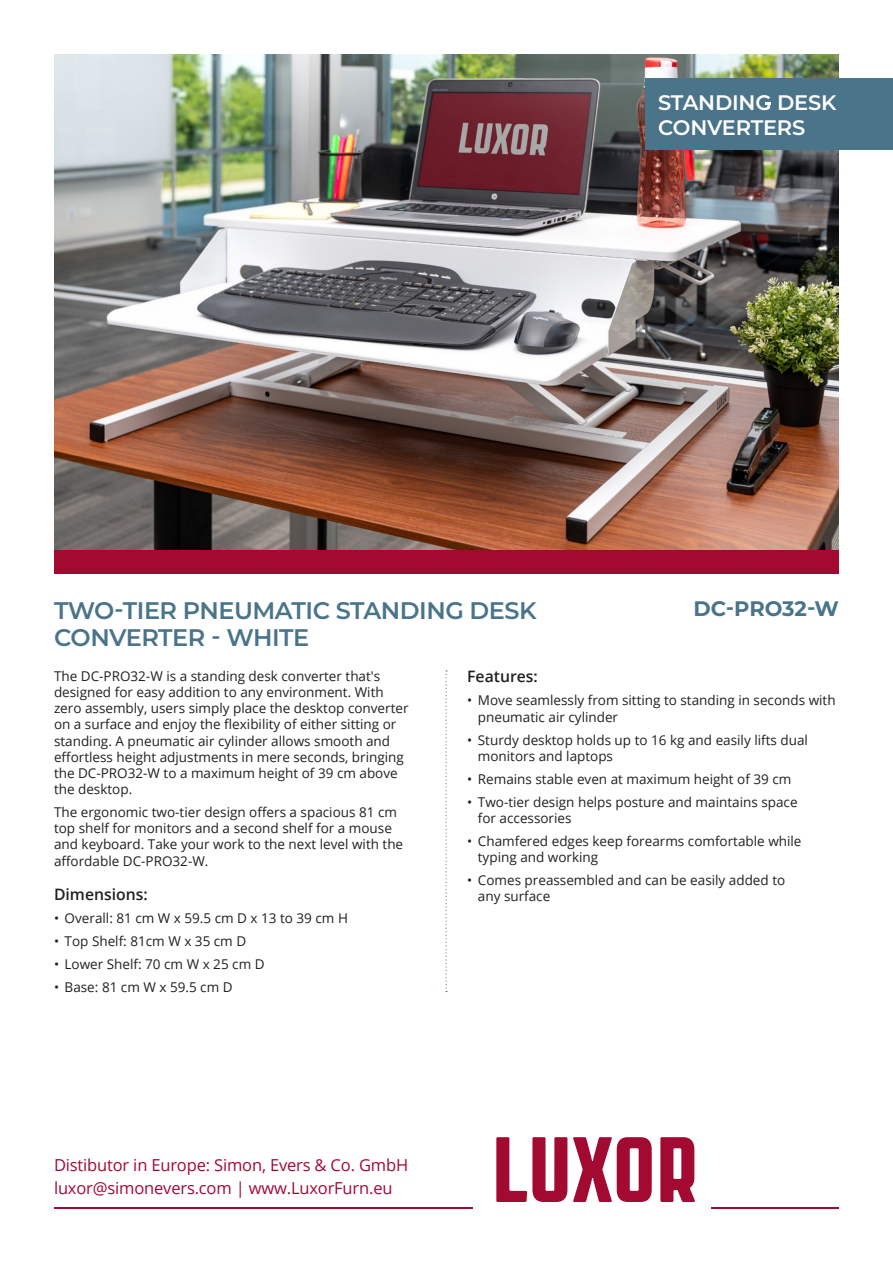
<style>
.page{position:relative;width:893px;height:1263px;background:#fff}
.page>*{position:absolute;margin:0;border:0;box-sizing:border-box;transform-origin:0 0}
.Cover_Headline_-_Col{font:600 24px "Montserrat";letter-spacing:-.02em;color:#49748a}
.Category_Bar_Headlin{font:600 21px/25.2px "Montserrat";letter-spacing:-.01em;color:#fff}
.Small_Headline_cover{font:700 21px "Montserrat";letter-spacing:-.005em;color:#49748a}
.Footer_Contact_info{font:16.5px "Open Sans";letter-spacing:-.01em;color:#a30a32}
.Headers_above_Bul{font:600 15.75px "Open Sans";color:#231f20}
.Description_Text{font:13.5px/16.2px "Open Sans";color:#231f20}
</style>
<div class="page">
<img style="left:54px;top:54px;width:785px;height:496px">
<div style="left:54px;top:550px;width:785px;height:23px;background:#a30a32"></div>
<svg style="left:446px;top:670px;width:1px;height:322px"></svg>
<svg style="left:496px;top:1137px;width:71px;height:65px"></svg>
<svg style="left:573px;top:1137px;width:79px;height:65px"></svg>
<svg style="left:660px;top:1137px;width:35px;height:65px;background:#b53a5a"></svg>
<hr style="left:54px;top:1208px;width:419px;height:1px;background:#a30a32">
<hr style="left:711px;top:1208px;width:128px;height:1px;background:#a30a32">
<div style="left:645px;top:79px;width:248px;height:71px;background:#49748a"></div>
<svg style="left:765px;top:102px;width:5px;height:3px"></svg>
<p class="Category_Bar_Headlin" style="left:658px;top:89px;width:180px">STANDING DESK<br>CONVERTERS</p>
<p class="Cover_Headline_-_Col" style="left:54px;top:593px;width:484px">TWO-TIER PNEUMATIC STANDING DESK</p>
<p class="Small_Headline_cover" style="left:693px;top:593px;width:147px">DC-PRO32-W</p>
<p class="Cover_Headline_-_Col" style="left:54px;top:620px;width:257px">CONVERTER - WHITE</p>
<p class="Description_Text" style="left:54px;top:667px;width:356px">The DC-PRO32-W is a standing desk converter that's designed for easy addition to any environment. With zero assembly, users simply place the desktop converter on a surface and enjoy the flexibility of either sitting or standing. A pneumatic air cylinder allows smooth and effortless height adjustments in mere seconds, bringing the DC-PRO32-W to a maximum height of 39 cm above the desktop.</p>
<p class="Description_Text" style="left:54px;top:804px;width:351px">The ergonomic two-tier design offers a spacious 81 cm top shelf for monitors and a second shelf for a mouse and keyboard. Take your work to the next level with the affordable DC-PRO32-W.</p>
<p class="Headers_above_Bul" style="left:467px;top:666px;width:72px">Features:</p>
<p class="Description_Text" style="left:478px;top:692px;width:359px;text-indent:-11px">• Move seamlessly from sitting to standing in seconds with pneumatic air cylinder</p>
<p class="Description_Text" style="left:478px;top:731px;width:332px;text-indent:-11px">• Sturdy desktop holds up to 16 kg and easily lifts dual monitors and laptops</p>
<p class="Description_Text" style="left:467px;top:770px;width:326px">• Remains stable even at maximum height of 39 cm</p>
<p class="Description_Text" style="left:478px;top:793px;width:321px;text-indent:-11px">• Two-tier design helps posture and maintains space for accessories</p>
<p class="Description_Text" style="left:478px;top:832px;width:325px;text-indent:-11px">• Chamfered edges keep forearms comfortable while typing and working</p>
<p class="Description_Text" style="left:467px;top:872px;width:319px">• Comes preassembled and can be easily added to</p>
<p class="Headers_above_Bul" style="left:54px;top:883px;width:95px">Dimensions:</p>
<p class="Description_Text" style="left:478px;top:888px;width:74px">any surface</p>
<p class="Description_Text" style="left:54px;top:910px;width:295px">• Overall: 81 cm W x 59.5 cm D x 13 to 39 cm H</p>
<p class="Description_Text" style="left:54px;top:932px;width:194px">• Top Shelf: 81cm W x 35 cm D</p>
<p class="Description_Text" style="left:54px;top:955px;width:212px">• Lower Shelf: 70 cm W x 25 cm D</p>
<p class="Description_Text" style="left:54px;top:978px;width:180px">• Base: 81 cm W x 59.5 cm D</p>
<p class="Footer_Contact_info" style="left:54px;top:1154px;width:356px">Distibutor in Europe: Simon, Evers &amp; Co. GmbH</p>
<p class="Footer_Contact_info" style="left:54px;top:1176px;width:340px">luxor@simonevers.com | www.LuxorFurn.eu</p>
</div>
